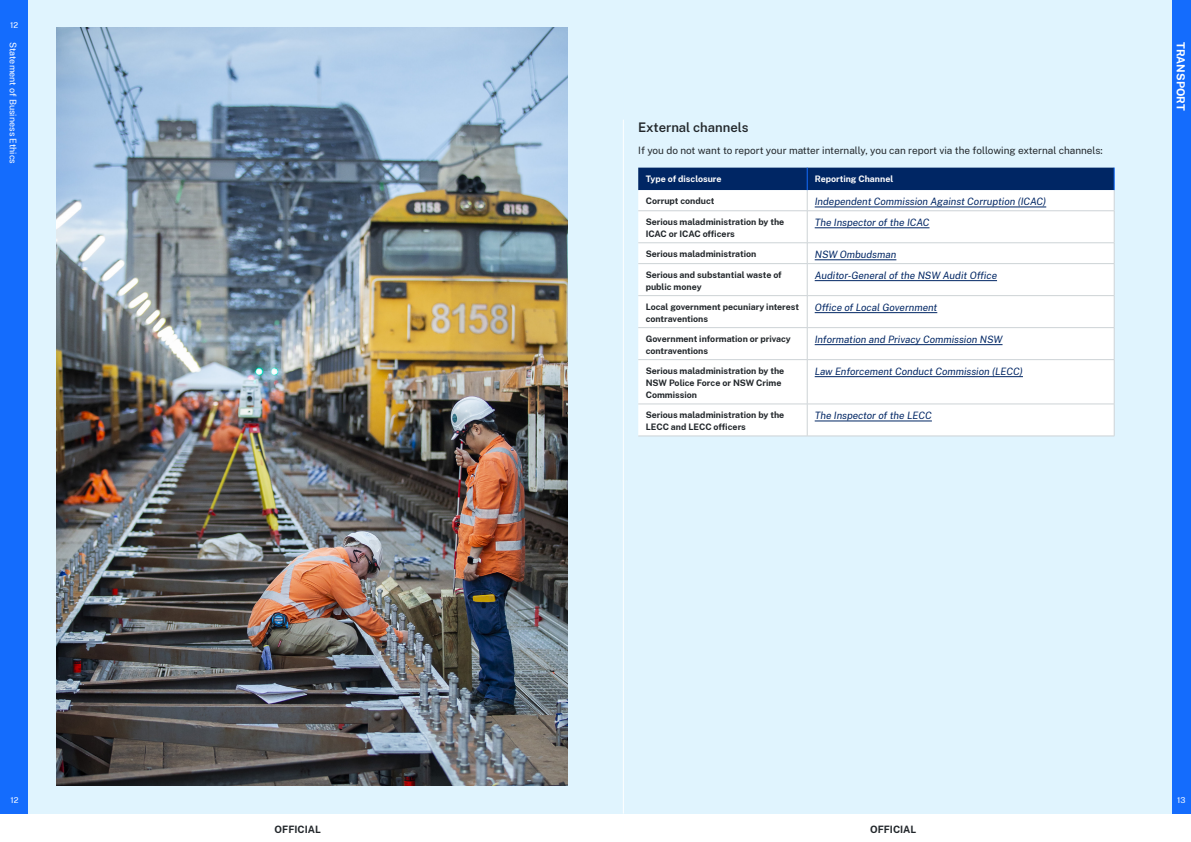
<style>
.page{position:relative;width:1191px;height:842px;background:#fff}
.page>*{position:absolute;margin:0;border:0;box-sizing:border-box;transform-origin:0 0}
.P_-_Body_title{font:600 13px "Public Sans NSW";color:#22272b}
.Descriptor{font:700 11px "Public Sans NSW";color:#fff}
.t1{font:italic 10px "Public Sans NSW";color:#002664}
.P_-_Body{font:10px "Public Sans NSW";color:#22272b}
.t2{font:700 10px "Public Sans NSW";color:#22272b}
.t3{font:9px "Public Sans NSW";color:#fff}
.t4{font:700 8.8px/12.3px "Public Sans NSW";color:#22272b}
.t5{font:700 8.8px "Public Sans NSW";color:#fff}
.t6{font:8px "Public Sans NSW";color:#fff}
</style>
<div class="page">
<div style="left:28px;top:0;width:1150px;height:814px;background:#e0f4fe"></div>
<hr style="left:623px;top:120px;width:1px;height:694px;background:#fff">
<img style="left:57px;top:28px;width:510px;height:758px">
<div style="left:638px;top:212px;width:476px;height:224px;background:#fff"></div>
<hr style="left:638px;top:211px;width:169px;height:1px;background:#cdd3d6">
<hr style="left:807px;top:211px;width:1px;height:32px;background:#cdd3d6">
<hr style="left:807px;top:211px;width:307px;height:1px;background:#cdd3d6">
<hr style="left:1114px;top:211px;width:1px;height:32px;background:#cdd3d6">
<hr style="left:638px;top:243px;width:169px;height:1px;background:#cdd3d6">
<svg style="left:807px;top:244px;width:1px;height:19px"></svg>
<hr style="left:807px;top:243px;width:307px;height:1px;background:#cdd3d6">
<svg style="left:1114px;top:243px;width:1px;height:20px"></svg>
<hr style="left:638px;top:263px;width:169px;height:1px;background:#cdd3d6">
<hr style="left:807px;top:264px;width:1px;height:31px;background:#cdd3d6">
<hr style="left:807px;top:296px;width:1px;height:31px;background:#cdd3d6">
<hr style="left:807px;top:328px;width:1px;height:31px;background:#cdd3d6">
<hr style="left:807px;top:360px;width:1px;height:44px;background:#cdd3d6">
<hr style="left:807px;top:404px;width:1px;height:32px;background:#cdd3d6">
<hr style="left:807px;top:263px;width:307px;height:1px;background:#cdd3d6">
<hr style="left:1114px;top:264px;width:1px;height:31px;background:#cdd3d6">
<hr style="left:1114px;top:296px;width:1px;height:31px;background:#cdd3d6">
<hr style="left:1114px;top:328px;width:1px;height:31px;background:#cdd3d6">
<hr style="left:1114px;top:360px;width:1px;height:44px;background:#cdd3d6">
<hr style="left:1114px;top:404px;width:1px;height:32px;background:#cdd3d6">
<hr style="left:638px;top:295px;width:169px;height:1px;background:#cdd3d6">
<hr style="left:638px;top:327px;width:169px;height:1px;background:#cdd3d6">
<hr style="left:638px;top:359px;width:169px;height:1px;background:#cdd3d6">
<hr style="left:638px;top:404px;width:169px;height:1px;background:#cdd3d6">
<hr style="left:638px;top:436px;width:169px;height:1px;background:#cdd3d6">
<hr style="left:807px;top:295px;width:307px;height:1px;background:#cdd3d6">
<hr style="left:807px;top:327px;width:307px;height:1px;background:#cdd3d6">
<hr style="left:807px;top:359px;width:307px;height:1px;background:#cdd3d6">
<hr style="left:807px;top:404px;width:307px;height:1px;background:#cdd3d6">
<hr style="left:807px;top:436px;width:307px;height:1px;background:#cdd3d6">
<svg style="left:638px;top:168px;width:477px;height:43px;background:#788cad"></svg>
<hr style="left:814px;top:207px;width:232px;height:1px;background:#002664">
<hr style="left:814px;top:227px;width:115px;height:1px;background:#002664">
<hr style="left:814px;top:259px;width:82px;height:1px;background:#002664">
<hr style="left:814px;top:280px;width:183px;height:1px;background:#002664">
<hr style="left:814px;top:312px;width:123px;height:1px;background:#002664">
<hr style="left:814px;top:344px;width:188px;height:1px;background:#002664">
<hr style="left:814px;top:376px;width:209px;height:1px;background:#002664">
<hr style="left:814px;top:421px;width:118px;height:1px;background:#002664">
<div style="left:0;top:0;width:28px;height:814px;background:#146cfd"></div>
<div style="left:1171px;top:0;width:20px;height:814px;background:#146cfd"></div>
<p class="t6" style="left:10px;top:20px;width:10px">12</p>
<p class="t3" style="left:20px;top:42px;width:124px;rotate:90deg">Statement of Business Ethics</p>
<p class="t6" style="left:11px;top:794px;width:10px">12</p>
<p class="P_-_Body_title" style="left:638px;top:118px;width:112px">External channels</p>
<p class="P_-_Body" style="left:638px;top:143px;width:466px">If you do not want to report your matter internally, you can report via the following external channels:</p>
<p class="t5" style="left:645px;top:172px;width:77px">Type of disclosure</p>
<p class="t5" style="left:814px;top:172px;width:80px">Reporting Channel</p>
<p class="t4" style="left:645px;top:194px;width:70px">Corrupt conduct</p>
<p class="t1" style="left:814px;top:195px;width:233px">Independent Commission Against Corruption (ICAC)</p>
<p class="t4" style="left:645px;top:215px;width:140px">Serious maladministration by the<br>ICAC or ICAC officers</p>
<p class="t1" style="left:814px;top:215px;width:116px">The Inspector of the ICAC</p>
<p class="t4" style="left:645px;top:247px;width:112px">Serious maladministration</p>
<p class="t1" style="left:814px;top:247px;width:83px">NSW Ombudsman</p>
<p class="t4" style="left:645px;top:268px;width:138px">Serious and substantial waste of public money</p>
<p class="t1" style="left:814px;top:268px;width:184px">Auditor-General of the NSW Audit Office</p>
<p class="t4" style="left:645px;top:300px;width:155px">Local government pecuniary interest contraventions</p>
<p class="t1" style="left:814px;top:300px;width:124px">Office of Local Government</p>
<p class="t4" style="left:645px;top:332px;width:147px">Government information or privacy contraventions</p>
<p class="t1" style="left:814px;top:332px;width:189px">Information and Privacy Commission NSW</p>
<p class="t4" style="left:645px;top:364px;width:140px">Serious maladministration by the<br>NSW Police Force or NSW Crime<br>Commission</p>
<p class="t1" style="left:814px;top:364px;width:210px">Law Enforcement Conduct Commission (LECC)</p>
<p class="t4" style="left:645px;top:408px;width:140px">Serious maladministration by the<br>LECC and LECC officers</p>
<p class="t1" style="left:814px;top:409px;width:119px">The Inspector of the LECC</p>
<p class="Descriptor" style="left:1189px;top:42px;width:70px;rotate:90deg">TRANSPORT</p>
<p class="t2" style="left:275px;top:822px;width:48px">OFFICIAL</p>
<p class="t2" style="left:870px;top:822px;width:48px">OFFICIAL</p>
<p class="t6" style="left:1177px;top:794px;width:10px">13</p>
</div>
